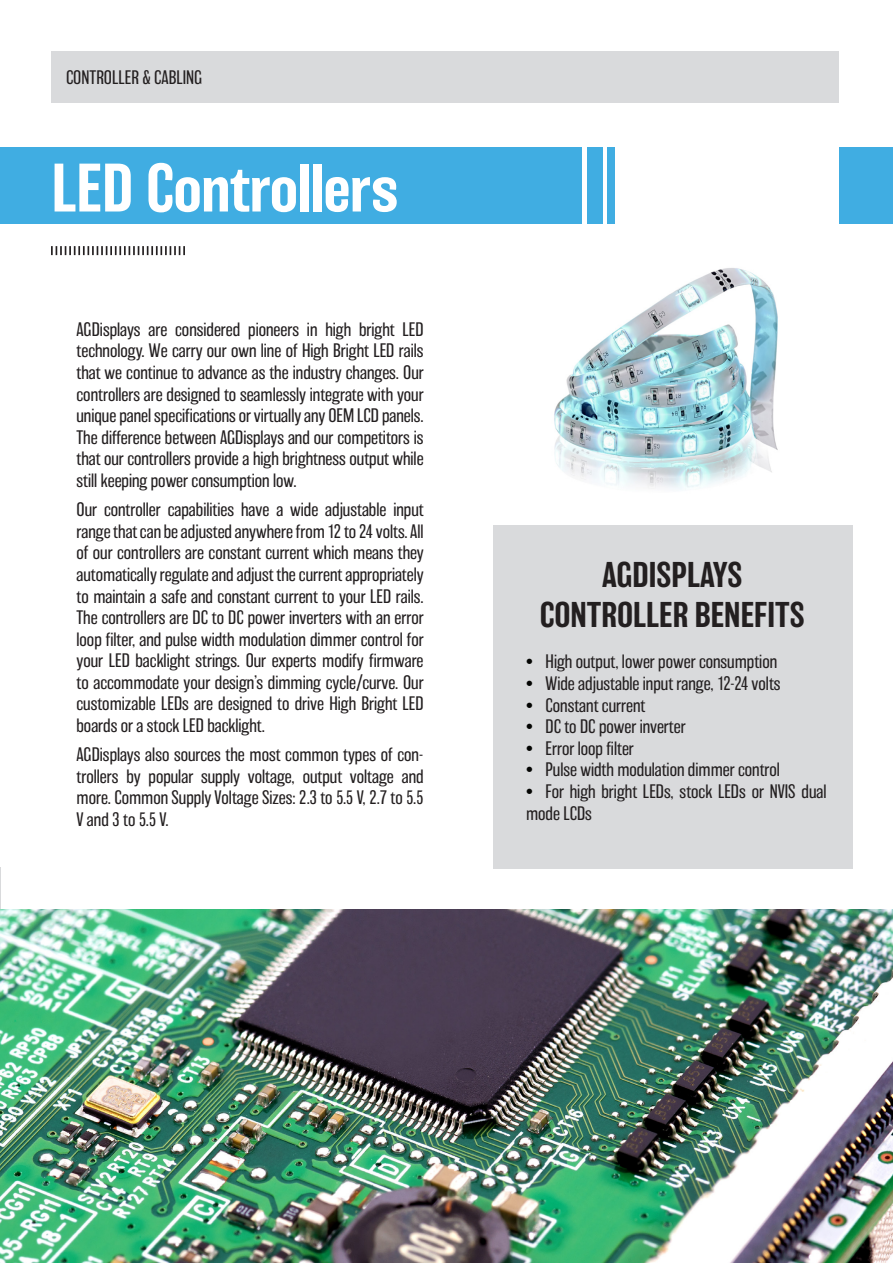
<style>
.page{position:relative;width:893px;height:1263px;background:#fff}
.page>*{position:absolute;margin:0;border:0;box-sizing:border-box;transform-origin:0 0}
.t1{font:500 63px "Balboa";color:#fff}
.t2{font:500 33px/39.6px "Balboa";color:#231f20;text-align:center}
.t3{font:200 18px/21.6px "Balboa";color:#231f20;text-align:justify}
.s1{font-weight:700;color:#040503}
</style>
<div class="page">
<div style="left:51px;top:51px;width:788px;height:52px;background:#d9dadc"></div>
<div style="left:0;top:148px;width:581px;height:76px;background:#40ade2"></div>
<div style="left:587px;top:148px;width:16px;height:76px;background:#40ade2"></div>
<div style="left:607px;top:148px;width:8px;height:76px;background:#40ade2"></div>
<svg style="left:51px;top:246px;width:134px;height:9px"></svg>
<div style="left:839px;top:148px;width:54px;height:76px;background:#40ade2"></div>
<hr style="left:0;top:867px;width:1px;height:253px;background:#d9dadc">
<img style="left:554px;top:268px;width:224px;height:222px">
<div style="left:493px;top:526px;width:359px;height:343px;background:#d9dadc"></div>
<img style="left:0;top:909px;width:893px;height:354px">
<p class="t3" style="left:66px;top:67px;width:138px">CONTROLLER &amp; CABLING</p>
<h1 class="t1" style="left:52px;top:153px;width:348px">LED Controllers</h1>
<p class="t3" style="left:77px;top:319px;width:349px">AGDisplays are considered pioneers in high bright LED technology. We carry our own line of High Bright LED rails that we continue to advance as the industry changes. Our controllers are designed to seamlessly integrate with your unique panel specifications or virtually any OEM LCD panels.<br>The difference between AGDisplays and our competitors is that our controllers provide a high brightness output while still keeping power consumption low.</p>
<p class="t3" style="left:77px;top:499px;width:349px">Our controller capabilities have a wide adjustable input range that can be adjusted anywhere from 12 to 24 volts. All of our controllers are constant current which means they automatically regulate and adjust the current appropriately to maintain a safe and constant current to your LED rails.<br>The controllers are DC to DC power inverters with an error loop filter, and pulse width modulation dimmer control for your LED backlight strings. Our experts modify firmware to accommodate your design’s dimming cycle/curve. Our customizable LEDs are designed to drive High Bright LED boards or a stock LED backlight.</p>
<p class="t3" style="left:77px;top:744px;width:349px">AGDisplays also sources the most common types of con&shy;trollers by popular supply voltage, output voltage and more. Common Supply Voltage Sizes: 2.3 to 5.5 V, 2.7 to 5.5<br>V and 3 to 5.5 V.</p>
<h2 class="t2" style="left:540px;top:555px;width:266px">AGDISPLAYS<br>CONTROLLER BENEFITS</h2>
<p class="t3" style="left:526px;top:651px;width:253px"><span class="s1">•</span> High output, lower power consumption</p>
<p class="t3" style="left:526px;top:673px;width:256px"><span class="s1">•</span> Wide adjustable input range, 12-24 volts</p>
<p class="t3" style="left:526px;top:694px;width:121px"><span class="s1">•</span> Constant current</p>
<p class="t3" style="left:526px;top:716px;width:161px"><span class="s1">•</span> DC to DC power inverter</p>
<p class="t3" style="left:526px;top:738px;width:109px"><span class="s1">•</span> Error loop filter</p>
<p class="t3" style="left:526px;top:759px;width:255px"><span class="s1">•</span> Pulse width modulation dimmer control</p>
<p class="t3" style="left:526px;top:781px;width:302px"><span class="s1">•</span> For high bright LEDs, stock LEDs or NVIS dual mode LCDs</p>
</div>
